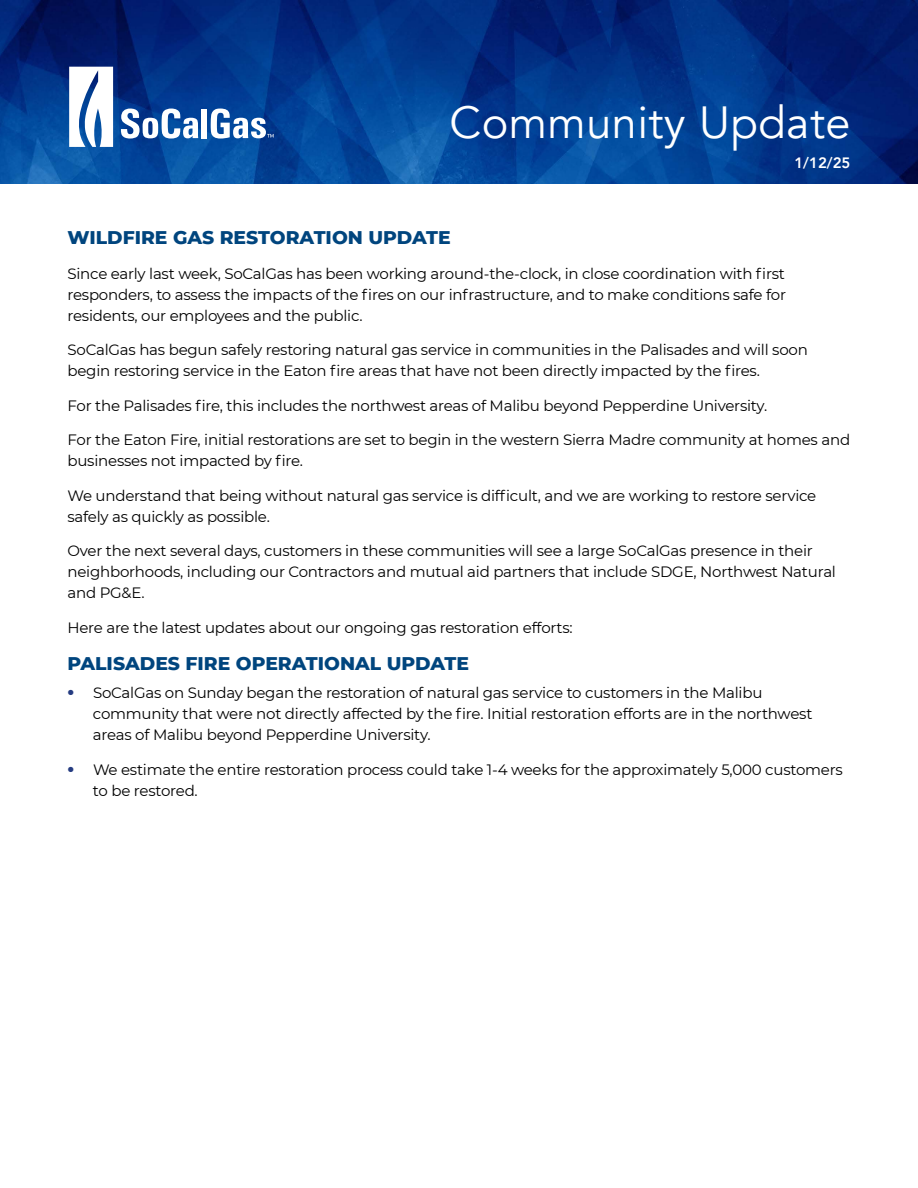
<style>
.page{position:relative;width:918px;height:1188px;background:#fff}
.page>*{position:absolute;margin:0;border:0;box-sizing:border-box;transform-origin:0 0}
.t1{font:45px "Avenir";letter-spacing:.01em;color:#fff}
.t2{font:800 18.75px "Montserrat";color:#00457e}
.t3{font:15px/21px "Montserrat";letter-spacing:-.015em;color:#000}
.t4{font:800 15px "Avenir";color:#fff}
.s1{font-weight:900;font-size:15.75px;color:#253c81}
</style>
<div class="page">
<img style="left:0;top:0;width:918px;height:184px">
<svg style="left:69px;top:67px;width:44px;height:80px"></svg>
<svg style="left:121px;top:109px;width:77px;height:30px"></svg>
<div style="left:202px;top:109px;width:5px;height:29px;background:#fff"></div>
<svg style="left:211px;top:109px;width:63px;height:30px"></svg>
<h1 class="t1" style="left:450px;top:96px;width:402px">Community Update</h1>
<p class="t4" style="left:794px;top:151px;width:58px">1/12/25</p>
<p class="t2" style="left:68px;top:224px;width:385px">WILDFIRE GAS RESTORATION UPDATE</p>
<p class="t3" style="left:68px;top:262px;width:720px;text-align:justify">Since early last week, SoCalGas has been working around-the-clock, in close coordination with first responders, to assess the impacts of the fires on our infrastructure, and to make conditions safe for residents, our employees and the public.</p>
<p class="t3" style="left:68px;top:339px;width:742px">SoCalGas has begun safely restoring natural gas service in communities in the Palisades and will soon begin restoring service in the Eaton fire areas that have not been directly impacted by the fires.</p>
<p class="t3" style="left:68px;top:394px;width:701px">For the Palisades fire, this includes the northwest areas of Malibu beyond Pepperdine University.</p>
<p class="t3" style="left:68px;top:429px;width:784px">For the Eaton Fire, initial restorations are set to begin in the western Sierra Madre community at homes and businesses not impacted by fire.</p>
<p class="t3" style="left:68px;top:484px;width:750px">We understand that being without natural gas service is difficult, and we are working to restore service safely as quickly as possible.</p>
<p class="t3" style="left:68px;top:540px;width:770px">Over the next several days, customers in these communities will see a large SoCalGas presence in their neighborhoods, including our Contractors and mutual aid partners that include SDGE, Northwest Natural and PG&amp;E.</p>
<p class="t3" style="left:68px;top:616px;width:507px">Here are the latest updates about our ongoing gas restoration efforts:</p>
<p class="t2" style="left:68px;top:650px;width:403px">PALISADES FIRE OPERATIONAL UPDATE</p>
<p class="t3" style="left:93px;top:682px;width:721px;text-indent:-25px"><span class="s1">•</span> SoCalGas on Sunday began the restoration of natural gas service to customers in the Malibu community that were not directly affected by the fire. Initial restoration efforts are in the northwest areas of Malibu beyond Pepperdine University.</p>
<p class="t3" style="left:93px;top:758px;width:751px;text-indent:-25px"><span class="s1">•</span> We estimate the entire restoration process could take 1-4 weeks for the approximately 5,000 customers to be restored.</p>
</div>
